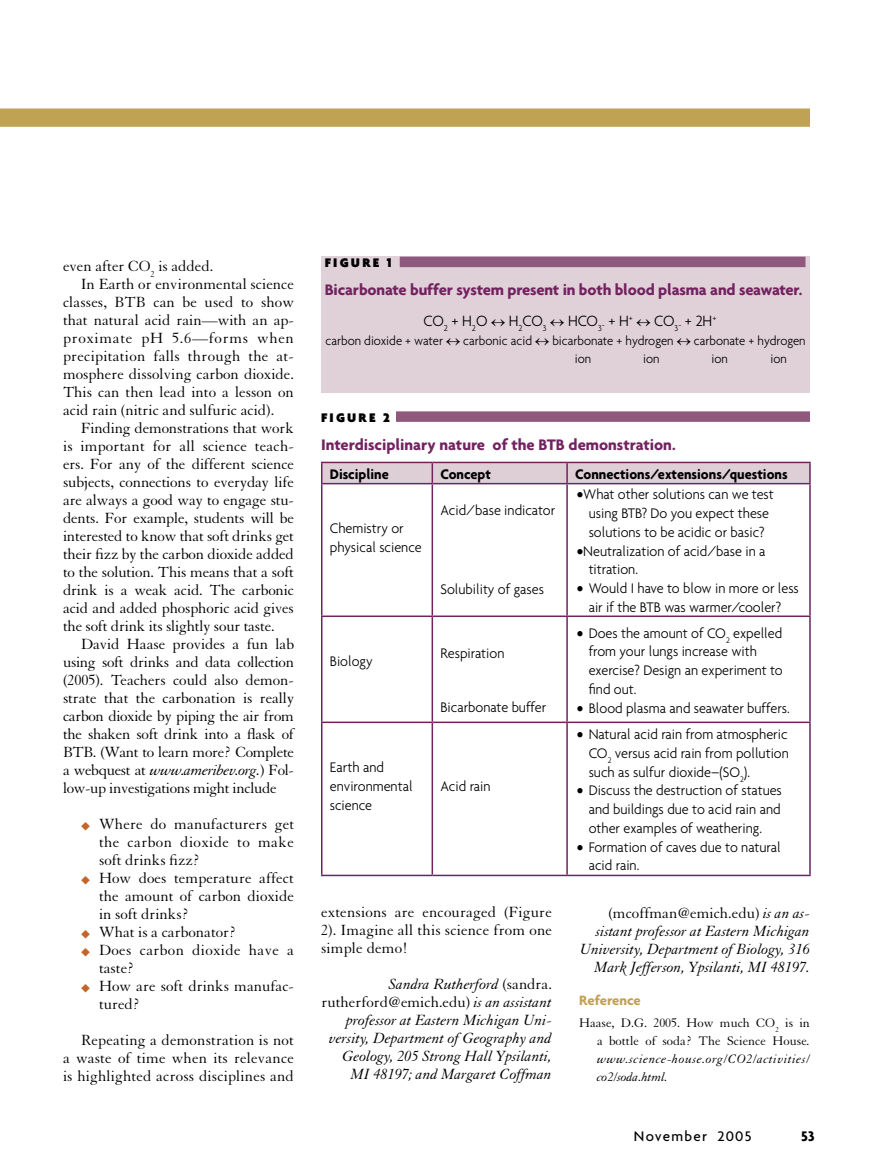
<style>
.page{position:relative;width:891px;height:1175px;background:#fff}
.page>*{position:absolute;margin:0;border:0;box-sizing:border-box;transform-origin:0 0}
.fig_lable{font:700 16.5px "Agenda";letter-spacing:-.01em;color:#71225f}
.body{font:16.05px/18px "Granjon";color:#000;text-align:justify}
.author{font:italic 16.05px/18px "Granjon";color:#000;text-align:right}
.bullet{font:16.05px/18px "Granjon";color:#000;text-align:justify}
.fig_text{font:300 16.05px "Agenda";letter-spacing:-.015em;color:#000;scale:.95 1}
.bullet-2{font:16.05px/18px "Granjon";letter-spacing:.02em;color:#000}
.fig_text-2{font:300 15px/18.8px "Agenda";color:#000;scale:.95 1}
.fig_text-3{font:700 15px "Agenda";color:#000;scale:.95 1}
.t1{font:500 15px "Agenda";letter-spacing:.08em;color:#000}
.fig_text-4{font:700 15px "Agenda";color:#000}
.ref{font:700 14.55px "Agenda";color:#c0a255}
.hang{font:13.5px/18px "Granjon";letter-spacing:.005em;color:#000;text-align:justify}
.fig_text-5{font:300 13.5px "Agenda";color:#000;scale:.95 1}
.fig{font:900 13.5px "Agenda";letter-spacing:.165em;color:#000}
.s1{font-style:italic}
.s2{font-style:normal}
</style>
<div class="page">
<div style="left:321px;top:256px;width:489px;height:136px;background:#e0d1d8"></div>
<svg style="left:0;top:108px;width:810px;height:19px;background:#c2a55b"></svg>
<svg style="left:321px;top:462px;width:488px;height:21px;background:#d9c7d1"></svg>
<hr style="left:567px;top:462px;width:244px;height:1px;background:#71225f">
<hr style="left:566px;top:463px;width:2px;height:20px;background:#71225f">
<hr style="left:809px;top:463px;width:2px;height:20px;background:#71225f">
<hr style="left:321px;top:483px;width:111px;height:1px;background:#71225f">
<hr style="left:321px;top:484px;width:1px;height:131px;background:#71225f">
<hr style="left:432px;top:483px;width:135px;height:1px;background:#71225f">
<hr style="left:432px;top:484px;width:1px;height:131px;background:#71225f">
<hr style="left:567px;top:483px;width:244px;height:1px;background:#71225f">
<hr style="left:566px;top:484px;width:2px;height:131px;background:#71225f">
<hr style="left:809px;top:484px;width:2px;height:131px;background:#71225f">
<hr style="left:321px;top:615px;width:111px;height:2px;background:#71225f">
<hr style="left:321px;top:617px;width:1px;height:104px;background:#71225f">
<hr style="left:432px;top:615px;width:135px;height:2px;background:#71225f">
<hr style="left:432px;top:617px;width:1px;height:104px;background:#71225f">
<hr style="left:567px;top:615px;width:244px;height:2px;background:#71225f">
<hr style="left:566px;top:617px;width:2px;height:104px;background:#71225f">
<hr style="left:809px;top:617px;width:2px;height:104px;background:#71225f">
<hr style="left:321px;top:721px;width:111px;height:2px;background:#71225f">
<hr style="left:321px;top:723px;width:1px;height:151px;background:#71225f">
<hr style="left:432px;top:721px;width:135px;height:2px;background:#71225f">
<hr style="left:432px;top:723px;width:1px;height:151px;background:#71225f">
<hr style="left:567px;top:721px;width:244px;height:2px;background:#71225f">
<hr style="left:566px;top:723px;width:2px;height:151px;background:#71225f">
<hr style="left:809px;top:723px;width:2px;height:151px;background:#71225f">
<hr style="left:321px;top:874px;width:111px;height:2px;background:#71225f">
<hr style="left:432px;top:874px;width:135px;height:2px;background:#71225f">
<hr style="left:567px;top:874px;width:244px;height:2px;background:#71225f">
<div style="left:396px;top:411px;width:414px;height:11px;background:#8f597d"></div>
<div style="left:400px;top:257px;width:406px;height:10px;background:#8f597d"></div>
<p class="body" style="left:63px;top:257px;width:152px">even after CO<sub>2</sub> is added.</p>
<p class="body" style="left:63px;top:275px;width:233px;text-indent:18px">In Earth or environmental science classes, BTB can be used to show that natural acid rain—with an ap&shy;proximate pH 5.6—forms when precipitation falls through the at&shy;mosphere dissolving carbon dioxide.<br>This can then lead into a lesson on acid rain (nitric and sulfuric acid).</p>
<p class="body" style="left:63px;top:419px;width:233px;text-indent:18px">Finding demonstrations that work is important for all science teach&shy;ers. For any of the different science subjects, connections to everyday life are always a good way to engage stu&shy;dents. For example, students will be interested to know that soft drinks get their fizz by the carbon dioxide added to the solution. This means that a soft drink is a weak acid. The carbonic acid and added phosphoric acid gives the soft drink its slightly sour taste.</p>
<p class="body" style="left:63px;top:635px;width:233px;text-indent:18px">David Haase provides a fun lab using soft drinks and data collection (2005). Teachers could also demon&shy;strate that the carbonation is really carbon dioxide by piping the air from the shaken soft drink into a flask of BTB. (Want to learn more? Complete a webquest at <span class="s1">www.ameribev.org.</span>) Fol&shy;low-up investigations might include</p>
<p class="bullet" style="left:99px;top:815px;width:197px">Where do manufacturers get the carbon dioxide to make soft drinks fizz?</p>
<p class="bullet" style="left:99px;top:869px;width:196px">How does temperature affect the amount of carbon dioxide in soft drinks?</p>
<p class="bullet" style="left:99px;top:923px;width:139px">What is a carbonator?</p>
<p class="bullet-2" style="left:99px;top:941px;width:197px">Does carbon dioxide have a taste?</p>
<p class="bullet" style="left:99px;top:977px;width:197px">How are soft drinks manufac&shy;tured?</p>
<p class="body" style="left:63px;top:1031px;width:232px;text-indent:18px">Repeating a demonstration is not a waste of time when its relevance is highlighted across disciplines and</p>
<p class="fig" style="left:325px;top:255px;width:68px">FIGURE 1</p>
<p class="fig_lable" style="left:325px;top:280px;width:479px">Bicarbonate buffer system present in both blood plasma and seawater.</p>
<p class="fig_text" style="left:424px;top:311px;width:310px">CO<sub>2</sub> + H<sub>2</sub>O ↔ H<sub>2</sub>CO<sub>3</sub> ↔ HCO<sub>3-</sub> + H<sup>+</sup> ↔ CO<sub>3-</sub> + 2H<sup>+</sup></p>
<p class="fig_text-5" style="left:326px;top:332px;width:507px">carbon dioxide + water ↔ carbonic acid ↔ bicarbonate + hydrogen ↔ carbonate + hydrogen</p>
<p class="fig_text-5" style="left:575px;top:351px;width:19px">ion</p>
<p class="fig_text-5" style="left:643px;top:351px;width:19px">ion</p>
<p class="fig_text-5" style="left:711px;top:351px;width:19px">ion</p>
<p class="fig_text-5" style="left:771px;top:351px;width:19px">ion</p>
<p class="fig" style="left:321px;top:409px;width:70px">FIGURE 2</p>
<p class="fig_lable" style="left:321px;top:434px;width:356px">Interdisciplinary nature of the BTB demonstration.</p>
<p class="fig_text-3" style="left:330px;top:465px;width:64px">Discipline</p>
<p class="fig_text-3" style="left:440px;top:465px;width:55px">Concept</p>
<p class="fig_text-3" style="left:575px;top:465px;width:225px">Connections/extensions/questions</p>
<p class="fig_text-2" style="left:330px;top:519px;width:79px">Chemistry or</p>
<p class="fig_text-2" style="left:330px;top:538px;width:98px">physical science</p>
<p class="fig_text-2" style="left:440px;top:500px;width:122px">Acid/base indicator</p>
<p class="fig_text-2" style="left:440px;top:580px;width:111px">Solubility of gases</p>
<p class="fig_text-2" style="left:330px;top:651px;width:47px">Biology</p>
<p class="fig_text-2" style="left:330px;top:757px;width:89px">Earth and environmental science</p>
<p class="fig_text-2" style="left:440px;top:643px;width:69px">Respiration</p>
<p class="fig_text-2" style="left:440px;top:697px;width:113px">Bicarbonate buffer</p>
<p class="fig_text-2" style="left:440px;top:776px;width:54px">Acid rain</p>
<p class="body" style="left:321px;top:903px;width:233px">extensions are encouraged (Figure 2). Imagine all this science from one simple demo!</p>
<p class="author" style="left:322px;top:975px;width:232px">Sandra Rutherford <span class="s2">(sandra. rutherford@emich.edu)</span> is an assistant professor at Eastern Michigan Uni&shy;versity, Department of Geography and Geology, 205 Strong Hall Ypsilanti, MI 48197; and Margaret Coffman</p>
<p class="fig_text-2" style="left:577px;top:485px;width:209px;text-align:center">•What other solutions can we test using BTB? Do you expect these solutions to be acidic or basic?</p>
<p class="fig_text-2" style="left:589px;top:541px;width:188px;text-indent:-12px">•Neutralization of acid/base in a titration.</p>
<p class="fig_text-2" style="left:577px;top:579px;width:235px;text-align:center">• Would I have to blow in more or less air if the BTB was warmer/cooler?</p>
<p class="fig_text-2" style="left:589px;top:623px;width:206px;text-indent:-12px">• Does the amount of CO<sub>2</sub> expelled from your lungs increase with exercise? Design an experiment to find out.</p>
<p class="fig_text-2" style="left:577px;top:698px;width:226px">• Blood plasma and seawater buffers.</p>
<p class="fig_text-2" style="left:589px;top:724px;width:212px;text-align:justify;text-indent:-12px">• Natural acid rain from atmospheric CO<sub>2</sub> versus acid rain from pollution such as sulfur dioxide–(SO<sub>2</sub>).</p>
<p class="fig_text-2" style="left:589px;top:780px;width:205px;text-align:justify;text-indent:-12px">• Discuss the destruction of statues and buildings due to acid rain and other examples of weathering.</p>
<p class="fig_text-2" style="left:589px;top:837px;width:204px;text-indent:-12px">• Formation of caves due to natural acid rain.</p>
<p class="author" style="left:580px;top:904px;width:231px"><span class="s2">(mcoffman@emich.edu)</span> is an as&shy;sistant professor at Eastern Michigan University, Department of Biology, 316<br>Mark Jefferson, Ypsilanti, MI 48197.</p>
<p class="ref" style="left:579px;top:991px;width:63px">Reference</p>
<p class="hang" style="left:597px;top:1014px;width:215px;text-indent:-18px">Haase, D.G. 2005. How much CO<sub>2</sub> is in a bottle of soda? The Science House<span class="s1">. www.science-house.org/CO2/activities/ co2/soda.html.</span></p>
<p class="t1" style="left:634px;top:1126px;width:119px">November 2005</p>
<p class="fig_text-4" style="left:801px;top:1126px;width:15px">53</p>
</div>
